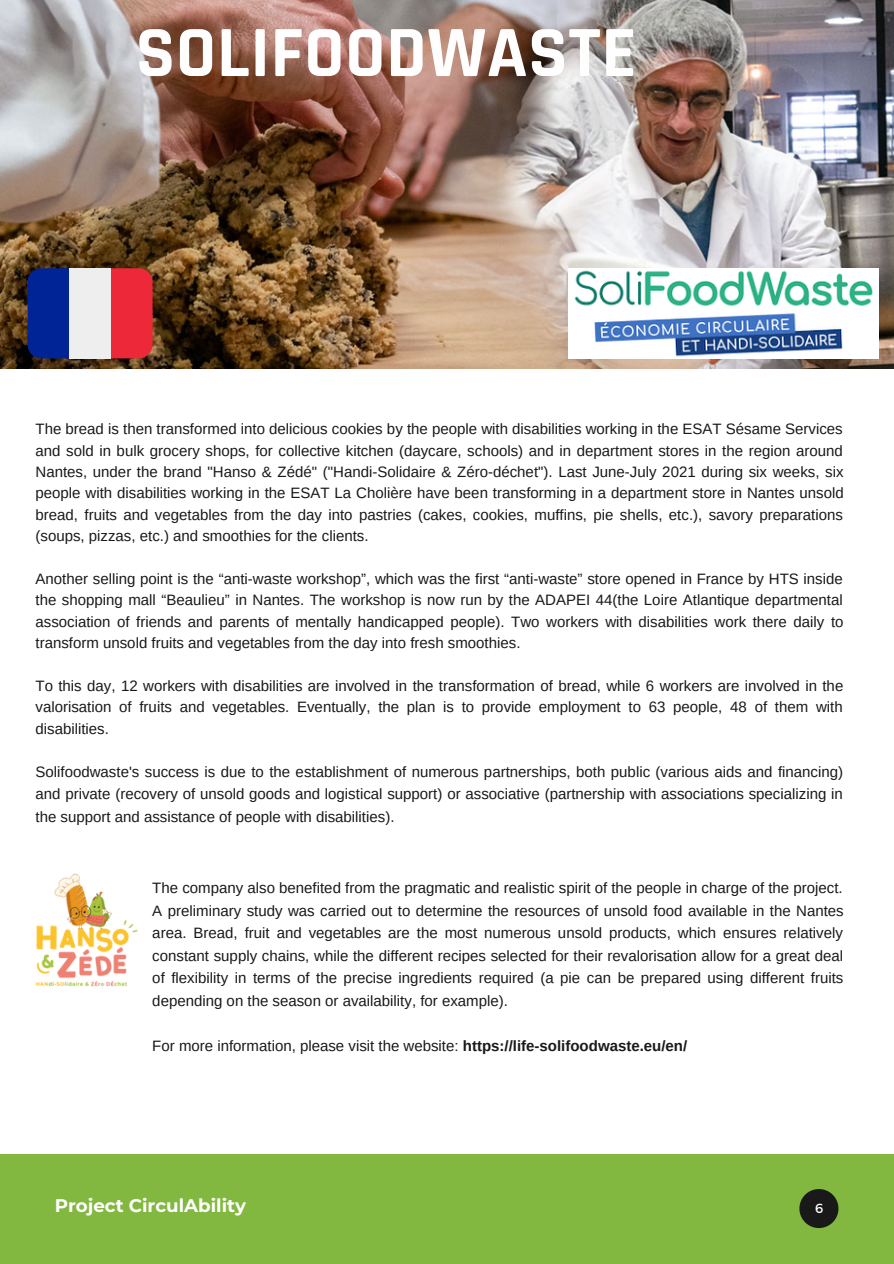
<style>
.page{position:relative;width:894px;height:1264px;background:#fff}
.page>*{position:absolute;margin:0;border:0;box-sizing:border-box;transform-origin:0 0}
.t1{font:700 72.9px "Rajdhani";letter-spacing:.01em;color:#fefefe}
.t2{font:700 18.15px "Montserrat";color:#fff}
.t3{font:15px/21.5px "Arimo";color:#191919;text-align:justify}
.t4{font:13.2px "Montserrat";color:#fff}
.s1{font-weight:700}
</style>
<div class="page">
<div style="left:0;top:1154px;width:893px;height:109px;background:#82b840"></div>
<svg style="left:799px;top:1189px;width:39px;height:38px"></svg>
<img style="left:0;top:0;width:893px;height:368px">
<img style="left:568px;top:268px;width:309px;height:90px">
<div style="left:111px;top:268px;width:41px;height:90px;background:#ed2939"></div>
<div style="left:28px;top:268px;width:41px;height:90px;background:#002495"></div>
<div style="left:69px;top:268px;width:42px;height:90px;background:#eee"></div>
<img style="left:35px;top:873px;width:103px;height:114px">
<h1 class="t1" style="left:136px;top:8px;width:502px">SOLIFOODWASTE</h1>
<p class="t3" style="left:35px;top:418px;width:809px">The bread is then transformed into delicious cookies by the people with disabilities working in the ESAT Sésame Services and sold in bulk grocery shops, for collective kitchen (daycare, schools) and in department stores in the region around Nantes, under the brand "Hanso &amp; Zédé" ("Handi-Solidaire &amp; Zéro-déchet"). Last June-July 2021 during six weeks, six people with disabilities working in the ESAT La Cholière have been transforming in a department store in Nantes unsold bread, fruits and vegetables from the day into pastries (cakes, cookies, muffins, pie shells, etc.), savory preparations (soups, pizzas, etc.) and smoothies for the clients.</p>
<p class="t3" style="left:35px;top:568px;width:809px">Another selling point is the “anti-waste workshop”, which was the first “anti-waste” store opened in France by HTS inside the shopping mall “Beaulieu” in Nantes. The workshop is now run by the ADAPEI 44(the Loire Atlantique departmental association of friends and parents of mentally handicapped people). Two workers with disabilities work there daily to transform unsold fruits and vegetables from the day into fresh smoothies.</p>
<p class="t3" style="left:35px;top:675px;width:809px">To this day, 12 workers with disabilities are involved in the transformation of bread, while 6 workers are involved in the valorisation of fruits and vegetables. Eventually, the plan is to provide employment to 63 people, 48 of them with disabilities.</p>
<p class="t3" style="left:35px;top:760px;width:808px;line-height:22.5px">Solifoodwaste's success is due to the establishment of numerous partnerships, both public (various aids and financing) and private (recovery of unsold goods and logistical support) or associative (partnership with associations specializing in the support and assistance of people with disabilities).</p>
<p class="t3" style="left:152px;top:876px;width:692px;line-height:22.5px">The company also benefited from the pragmatic and realistic spirit of the people in charge of the project.<br>A preliminary study was carried out to determine the resources of unsold food available in the Nantes area. Bread, fruit and vegetables are the most numerous unsold products, which ensures relatively constant supply chains, while the different recipes selected for their revalorisation allow for a great deal of flexibility in terms of the precise ingredients required (a pie can be prepared using different fruits depending on the season or availability, for example).</p>
<p class="t3" style="left:152px;top:1035px;width:536px">For more information, please visit the website: <span class="s1">https://life-solifoodwaste.eu/en/</span></p>
<p class="t2" style="left:55px;top:1194px;width:193px">Project CirculAbility</p>
<p class="t4" style="left:815px;top:1199px;width:10px">6</p>
</div>
